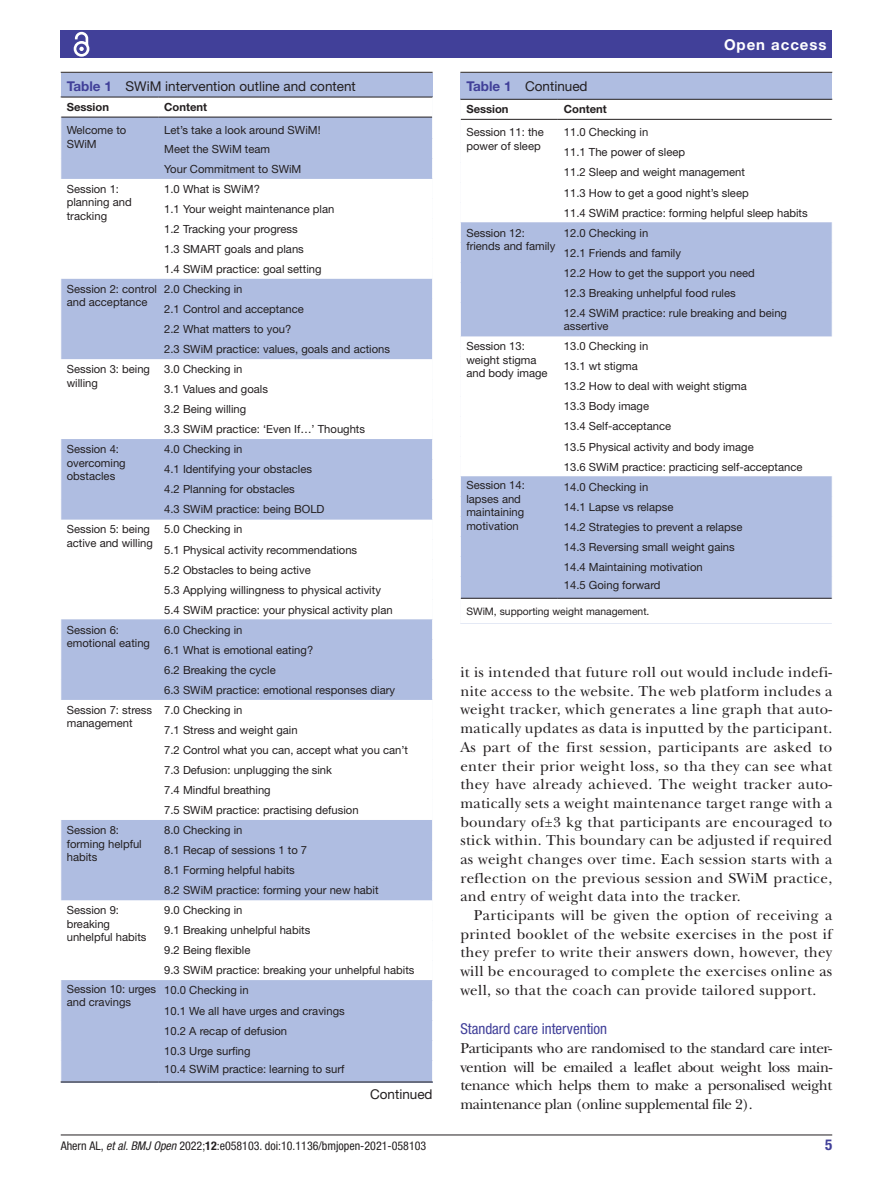
<style>
.page{position:relative;width:893px;height:1191px;background:#fff}
.page>*{position:absolute;margin:0;border:0;box-sizing:border-box;transform-origin:0 0}
.t1{font:15px/18.6px "New Baskerville";letter-spacing:.02em;color:#231f20;text-align:justify}
.t2{font:condensed 15px "Helvetica Neue LT Std";color:#414099}
.t3{font:700 15px "Helvetica Neue LT Std";letter-spacing:.065em;color:#fff}
.t4{font:700 condensed 15px "Helvetica Neue LT Std";color:#414099}
.t5{font:13.5px "Helvetica Neue LT Std";color:#231f20}
.t6{font:condensed 12px "Helvetica Neue LT Std";color:#231f20}
.t7{font:11.25px/20.1px "Helvetica Neue LT Std";color:#231f20}
.t8{font:700 11.25px "Helvetica Neue LT Std";color:#231f20}
.t9{font:10.35px "Helvetica Neue LT Std";color:#231f20}
.s1{font-weight:700;color:#414099}
.s2{font-style:italic}
.s3{font-weight:700}
</style>
<div class="page">
<hr style="left:61px;top:1134px;width:771px;height:1px;background:#231f20">
<div style="left:61px;top:31px;width:771px;height:27px;background:#414099"></div>
<svg style="left:73px;top:31px;width:17px;height:26px"></svg>
<div style="left:61px;top:73px;width:372px;height:1009px;background:#afbde1"></div>
<hr style="left:61px;top:72px;width:372px;height:1px;background:#231f20">
<div style="left:61px;top:98px;width:371px;height:19px;background:#fff"></div>
<svg style="left:61px;top:118px;width:371px;height:963px"></svg>
<hr style="left:61px;top:97px;width:97px;height:1px;background:#231f20">
<hr style="left:61px;top:117px;width:97px;height:1px;background:#231f20">
<hr style="left:158px;top:97px;width:275px;height:1px;background:#231f20">
<hr style="left:158px;top:117px;width:274px;height:1px;background:#231f20">
<svg style="left:432px;top:97px;width:1px;height:984px"></svg>
<hr style="left:61px;top:1081px;width:97px;height:1px;background:#231f20">
<hr style="left:158px;top:1081px;width:275px;height:1px;background:#231f20">
<svg style="left:461px;top:222px;width:371px;height:376px;fill:#afbde1"></svg>
<hr style="left:460px;top:99px;width:98px;height:1px;background:#231f20">
<hr style="left:460px;top:119px;width:98px;height:1px;background:#231f20">
<hr style="left:558px;top:99px;width:274px;height:1px;background:#231f20">
<hr style="left:558px;top:119px;width:274px;height:1px;background:#231f20">
<hr style="left:460px;top:598px;width:98px;height:1px;background:#231f20">
<hr style="left:558px;top:598px;width:274px;height:1px;background:#231f20">
<div style="left:460px;top:73px;width:372px;height:18px;background:#afbde1"></div>
<hr style="left:460px;top:72px;width:372px;height:1px;background:#231f20">
<p class="t5" style="left:67px;top:78px;width:291px"><span class="s1">Table 1</span> SWiM intervention outline and content</p>
<p class="t8" style="left:67px;top:100px;width:44px">Session</p>
<p class="t8" style="left:164px;top:100px;width:44px">Content</p>
<p class="t7" style="left:67px;top:123px;width:61px;line-height:13.5px">Welcome to<br>SWiM</p>
<p class="t7" style="left:164px;top:121px;width:158px;line-height:18.6px">Let’s take a look around SWiM!<br>Meet the SWiM team</p>
<p class="t7" style="left:164px;top:158px;width:139px">Your Commitment to SWiM</p>
<p class="t7" style="left:67px;top:182px;width:67px;line-height:13.5px">Session 1: planning and tracking</p>
<p class="t7" style="left:164px;top:178px;width:172px">1.0 What is SWiM?<br>1.1 Your weight maintenance plan<br>1.2 Tracking your progress<br>1.3 SMART goals and plans<br>1.4 SWiM practice: goal setting</p>
<p class="t7" style="left:67px;top:282px;width:92px;line-height:13.5px">Session 2: control and acceptance</p>
<p class="t7" style="left:164px;top:279px;width:227px">2.0 Checking in<br>2.1 Control and acceptance<br>2.2 What matters to you?<br>2.3 SWiM practice: values, goals and actions</p>
<p class="t7" style="left:67px;top:362px;width:85px;line-height:13.5px">Session 3: being willing</p>
<p class="t7" style="left:164px;top:359px;width:202px">3.0 Checking in<br>3.1 Values and goals<br>3.2 Being willing<br>3.3 SWiM practice: ‘Even If…’ Thoughts</p>
<p class="t7" style="left:67px;top:442px;width:60px;line-height:13.5px">Session 4: overcoming obstacles</p>
<p class="t7" style="left:164px;top:439px;width:162px">4.0 Checking in<br>4.1 Identifying your obstacles<br>4.2 Planning for obstacles<br>4.3 SWiM practice: being BOLD</p>
<p class="t7" style="left:67px;top:522px;width:88px;line-height:13.5px">Session 5: being active and willing</p>
<p class="t7" style="left:164px;top:519px;width:230px">5.0 Checking in<br>5.1 Physical activity recommendations<br>5.2 Obstacles to being active<br>5.3 Applying willingness to physical activity 5.4 SWiM practice: your physical activity plan</p>
<p class="t7" style="left:67px;top:623px;width:85px;line-height:13.5px">Session 6: emotional eating</p>
<p class="t7" style="left:164px;top:619px;width:232px">6.0 Checking in<br>6.1 What is emotional eating?<br>6.2 Breaking the cycle<br>6.3 SWiM practice: emotional responses diary</p>
<p class="t7" style="left:67px;top:703px;width:87px;line-height:13.5px">Session 7: stress management</p>
<p class="t7" style="left:164px;top:699px;width:245px">7.0 Checking in<br>7.1 Stress and weight gain<br>7.2 Control what you can, accept what you can’t<br>7.3 Defusion: unplugging the sink<br>7.4 Mindful breathing<br>7.5 SWiM practice: practising defusion</p>
<p class="t7" style="left:67px;top:823px;width:77px;line-height:13.5px">Session 8: forming helpful habits</p>
<p class="t7" style="left:164px;top:820px;width:216px">8.0 Checking in<br>8.1 Recap of sessions 1 to 7<br>8.1 Forming helpful habits<br>8.2 SWiM practice: forming your new habit</p>
<p class="t7" style="left:67px;top:903px;width:81px;line-height:13.5px">Session 9: breaking unhelpful habits</p>
<p class="t7" style="left:164px;top:900px;width:252px">9.0 Checking in<br>9.1 Breaking unhelpful habits<br>9.2 Being flexible<br>9.3 SWiM practice: breaking your unhelpful habits</p>
<p class="t7" style="left:67px;top:982px;width:91px;line-height:13.5px">Session 10: urges and cravings</p>
<p class="t7" style="left:164px;top:980px;width:182px">10.0 Checking in<br>10.1 We all have urges and cravings<br>10.2 A recap of defusion<br>10.3 Urge surfing</p>
<p class="t7" style="left:164px;top:1059px;width:182px">10.4 SWiM practice: learning to surf</p>
<p class="t5" style="left:370px;top:1085px;width:64px">Continued</p>
<p class="t5" style="left:466px;top:78px;width:123px"><span class="s1">Table 1</span> Continued</p>
<h1 class="t3" style="left:724px;top:35px;width:104px">Open access</h1>
<p class="t8" style="left:466px;top:102px;width:44px">Session</p>
<p class="t8" style="left:564px;top:102px;width:44px">Content</p>
<p class="t7" style="left:466px;top:125px;width:79px;line-height:13.5px">Session 11: the power of sleep</p>
<p class="t7" style="left:564px;top:122px;width:245px">11.0 Checking in<br>11.1 The power of sleep<br>11.2 Sleep and weight management<br>11.3 How to get a good night’s sleep<br>11.4 SWiM practice: forming helpful sleep habits</p>
<p class="t7" style="left:466px;top:226px;width:90px;line-height:13.5px">Session 12: friends and family</p>
<p class="t7" style="left:564px;top:222px;width:225px">12.0 Checking in<br>12.1 Friends and family<br>12.2 How to get the support you need<br>12.3 Breaking unhelpful food rules<br>12.4 SWiM practice: rule breaking and being</p>
<p class="t7" style="left:564px;top:316px;width:46px">assertive</p>
<p class="t7" style="left:466px;top:339px;width:83px;line-height:13.5px">Session 13: weight stigma and body image</p>
<p class="t7" style="left:564px;top:336px;width:240px">13.0 Checking in<br>13.1 wt stigma<br>13.2 How to deal with weight stigma<br>13.3 Body image<br>13.4 Self-acceptance<br>13.5 Physical activity and body image<br>13.6 SWiM practice: practicing self-acceptance</p>
<p class="t7" style="left:466px;top:478px;width:60px;line-height:13.5px">Session 14: lapses and maintaining motivation</p>
<p class="t7" style="left:564px;top:476px;width:180px">14.0 Checking in<br>14.1 Lapse vs relapse<br>14.2 Strategies to prevent a relapse<br>14.3 Reversing small weight gains<br>14.4 Maintaining motivation</p>
<p class="t7" style="left:564px;top:575px;width:98px">14.5 Going forward</p>
<p class="t9" style="left:466px;top:605px;width:185px">SWiM, supporting weight management.</p>
<p class="t1" style="left:460px;top:663px;width:373px">it is intended that future roll out would include indefi&shy;nite access to the website. The web platform includes a weight tracker, which generates a line graph that auto&shy;matically updates as data is inputted by the participant.<br>As part of the first session, participants are asked to enter their prior weight loss, so tha they can see what they have already achieved. The weight tracker auto&shy;matically sets a weight maintenance target range with a boundary of±3 kg that participants are encouraged to stick within. This boundary can be adjusted if required as weight changes over time. Each session starts with a reflection on the previous session and SWiM practice, and entry of weight data into the tracker.</p>
<p class="t1" style="left:460px;top:905px;width:373px;text-indent:14px">Participants will be given the option of receiving a printed booklet of the website exercises in the post if they prefer to write their answers down, however, they will be encouraged to complete the exercises online as well, so that the coach can provide tailored support.</p>
<h1 class="t2" style="left:460px;top:1020px;width:148px">Standard care intervention</h1>
<h1 class="t1" style="left:460px;top:1038px;width:373px">Participants who are randomised to the standard care inter&shy;vention will be emailed a leaflet about weight loss main&shy;tenance which helps them to make a personalised weight maintenance plan (online supplemental file 2).</h1>
<p class="t6" style="left:61px;top:1138px;width:367px">Ahern AL, <span class="s2">et al</span>. <span class="s2">BMJ Open</span> 2022;<span class="s3">12</span>:e058103. doi:10.1136/bmjopen-2021-058103</p>
<h1 class="t4" style="left:825px;top:1135px;width:9px">5</h1>
</div>
